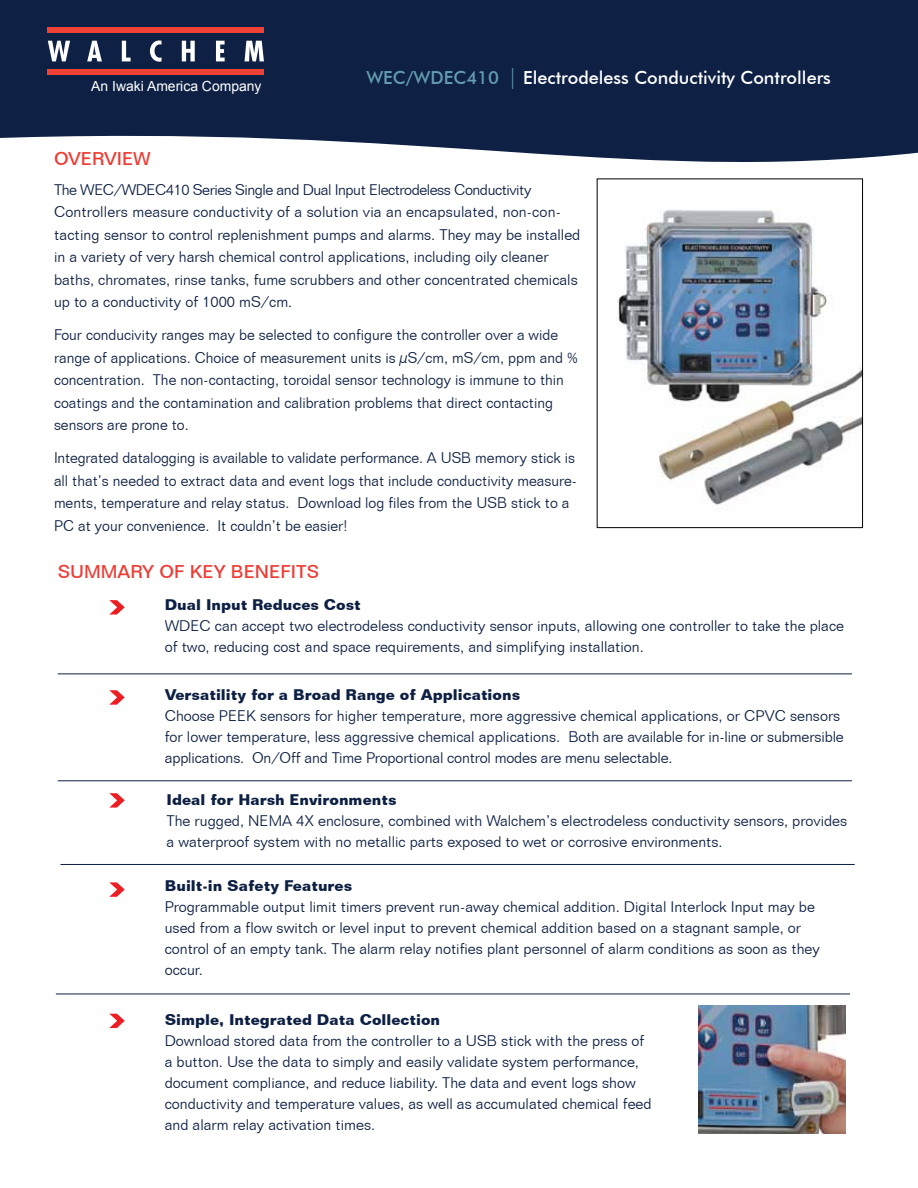
<style>
.page{position:relative;width:918px;height:1188px;background:#fff}
.page>*{position:absolute;margin:0;border:0;box-sizing:border-box;transform-origin:0 0}
.t1{font:500 18px "Futura BT";color:#fff}
.t2{font:500 18px "Folio BT";color:#ee3b33}
.t3{font:300 15px/22.5px "Folio BT";color:#0d2043}
.t4{font:700 15px "Folio BT";color:#0d2043}
.t5{font:13.95px "Arial";color:#fff}
.s1{color:#649daf}
.s2{font-weight:300;font-size:21px;color:#649daf}
</style>
<div class="page">
<svg style="left:0;top:0;width:918px;height:190px;fill:#0e2144"></svg>
<svg style="left:48px;top:41px;width:22px;height:20px"></svg>
<svg style="left:87px;top:41px;width:15px;height:20px"></svg>
<svg style="left:122px;top:41px;width:9px;height:20px"></svg>
<svg style="left:150px;top:40px;width:12px;height:22px"></svg>
<svg style="left:182px;top:41px;width:13px;height:20px"></svg>
<svg style="left:216px;top:41px;width:9px;height:20px"></svg>
<svg style="left:245px;top:41px;width:19px;height:20px"></svg>
<div style="left:48px;top:27px;width:216px;height:5px;background:#ef4135"></div>
<div style="left:48px;top:70px;width:216px;height:5px;background:#ef4135"></div>
<img style="left:618px;top:209px;width:243px;height:296px">
<div style="left:597px;top:178px;width:266px;height:350px;border:1px solid #000"></div>
<hr style="left:58px;top:780px;width:794px;height:1px;background:#0d2043">
<hr style="left:60px;top:864px;width:795px;height:1px;background:#0d2043">
<hr style="left:58px;top:674px;width:794px;height:1px;background:#0d2043">
<hr style="left:56px;top:994px;width:794px;height:1px;background:#0d2043">
<img style="left:698px;top:1006px;width:147px;height:128px">
<svg style="left:109px;top:600px;width:16px;height:15px"></svg>
<svg style="left:109px;top:690px;width:16px;height:15px"></svg>
<svg style="left:109px;top:793px;width:16px;height:15px"></svg>
<svg style="left:109px;top:882px;width:16px;height:15px"></svg>
<svg style="left:109px;top:1014px;width:16px;height:14px"></svg>
<p class="t5" style="left:91px;top:77px;width:172px">An Iwaki America Company</p>
<p class="t2" style="left:54px;top:147px;width:98px">OVERVIEW</p>
<p class="t1" style="left:366px;top:66px;width:466px"><span class="s1">WEC/WDEC410</span> <span class="s2">|</span> Electrodeless Conductivity Controllers</p>
<p class="t3" style="left:54px;top:178px;width:528px">The WEC/WDEC410 Series Single and Dual Input Electrodeless Conductivity Controllers measure conductivity of a solution via an encapsulated, non-con&shy;tacting sensor to control replenishment pumps and alarms. They may be installed in a variety of very harsh chemical control applications, including oily cleaner baths, chromates, rinse tanks, fume scrubbers and other concentrated chemicals up to a conductivity of 1000 mS/cm.</p>
<p class="t3" style="left:54px;top:324px;width:525px">Four conducivity ranges may be selected to configure the controller over a wide range of applications. Choice of measurement units is µS/cm, mS/cm, ppm and % concentration. The non-contacting, toroidal sensor technology is immune to thin coatings and the contamination and calibration problems that direct contacting sensors are prone to.</p>
<p class="t3" style="left:54px;top:446px;width:524px">Integrated datalogging is available to validate performance. A USB memory stick is all that’s needed to extract data and event logs that include conductivity measure&shy;ments, temperature and relay status. Download log files from the USB stick to a PC at your convenience. It couldn’t be easier!</p>
<p class="t2" style="left:58px;top:561px;width:263px">SUMMARY OF KEY BENEFITS</p>
<p class="t4" style="left:165px;top:596px;width:198px">Dual Input Reduces Cost</p>
<p class="t3" style="left:165px;top:616px;width:681px;line-height:21px">WDEC can accept two electrodeless conductivity sensor inputs, allowing one controller to take the place of two, reducing cost and space requirements, and simplifying installation.</p>
<p class="t4" style="left:165px;top:685px;width:357px">Versatility for a Broad Range of Applications</p>
<p class="t3" style="left:165px;top:705px;width:681px;line-height:21px">Choose PEEK sensors for higher temperature, more aggressive chemical applications, or CPVC sensors for lower temperature, less aggressive chemical applications. Both are available for in-line or submersible applications. On/Off and Time Proportional control modes are menu selectable.</p>
<p class="t4" style="left:167px;top:790px;width:231px">Ideal for Harsh Environments</p>
<p class="t3" style="left:167px;top:810px;width:682px;line-height:21px">The rugged, NEMA 4X enclosure, combined with Walchem’s electrodeless conductivity sensors, provides a waterproof system with no metallic parts exposed to wet or corrosive environments.</p>
<p class="t4" style="left:165px;top:876px;width:189px">Built-in Safety Features</p>
<p class="t3" style="left:165px;top:896px;width:657px;line-height:21px">Programmable output limit timers prevent run-away chemical addition. Digital Interlock Input may be used from a flow switch or level input to prevent chemical addition based on a stagnant sample, or control of an empty tank. The alarm relay notifies plant personnel of alarm conditions as soon as they occur.</p>
<p class="t4" style="left:165px;top:1011px;width:277px">Simple, Integrated Data Collection</p>
<p class="t3" style="left:165px;top:1030px;width:488px;line-height:21px">Download stored data from the controller to a USB stick with the press of a button. Use the data to simply and easily validate system performance, document compliance, and reduce liability. The data and event logs show conductivity and temperature values, as well as accumulated chemical feed and alarm relay activation times.</p>
</div>
